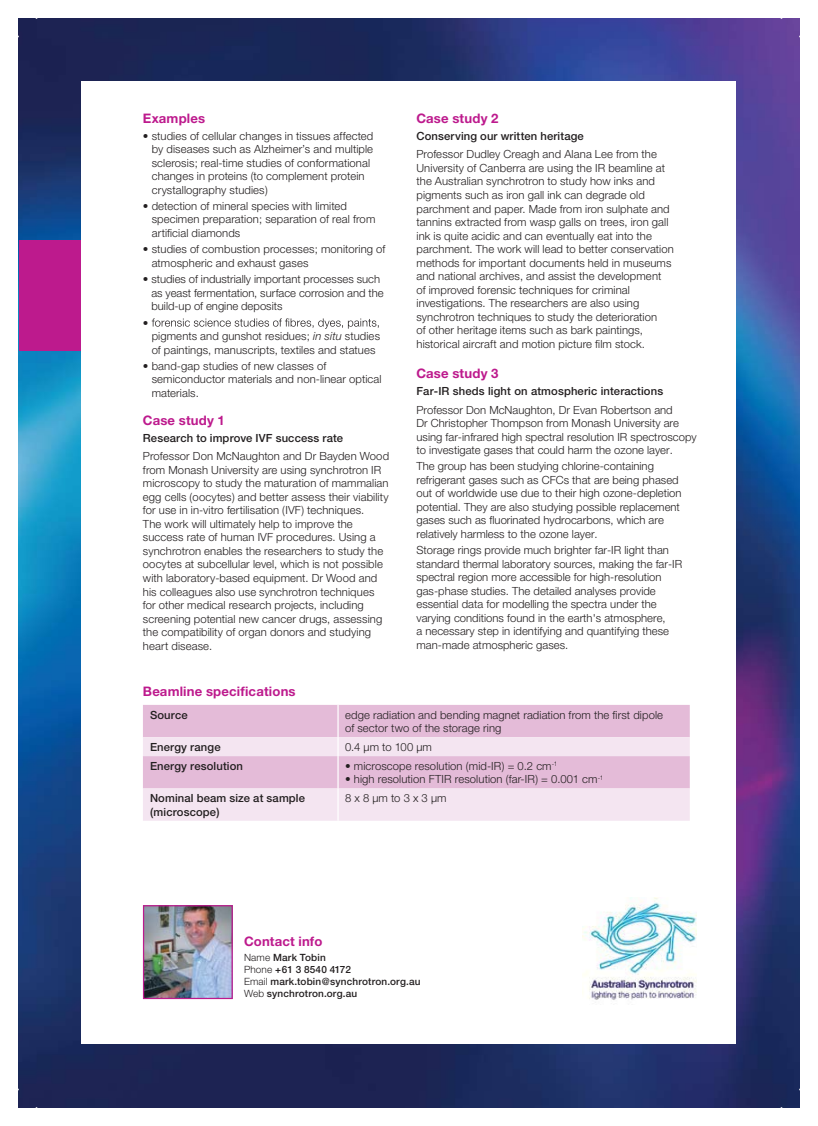
<style>
.page{position:relative;width:818px;height:1126px;background:#fff}
.page>*{position:absolute;margin:0;border:0;box-sizing:border-box;transform-origin:0 0}
.t1{font:700 13.12px "Helvetica Neue";letter-spacing:.015em;color:#bd1a8d}
.t2{font:300 11.25px/13.5px "Helvetica Neue";letter-spacing:.005em;color:#231f20}
.t3{font:500 11.25px/13.5px "Helvetica Neue";letter-spacing:.01em;color:#231f20}
.t4{font:500 10px/12px "Helvetica Neue";letter-spacing:.015em;color:#231f20}
.s1{font-style:italic}
.s2{font-weight:300}
</style>
<div class="page">
<img style="left:19px;top:19px;width:779px;height:1088px">
<div style="left:19px;top:240px;width:62px;height:110px;background:#bd1a8d"></div>
<div style="left:81px;top:81px;width:655px;height:963px;background:#fff"></div>
<svg style="left:152px;top:318px;width:226px;height:10px"></svg>
<img style="left:145px;top:907px;width:86px;height:89px">
<div style="left:143px;top:905px;width:90px;height:93px;border:1px solid #bd1a8d"></div>
<div style="left:143px;top:705px;width:546px;height:32px;background:#e4bbd8"></div>
<svg style="left:143px;top:737px;width:546px;height:83px;background:#edd4e7"></svg>
<hr style="left:337px;top:704px;width:1px;height:33px;background:#fff">
<svg style="left:337px;top:737px;width:1px;height:19px"></svg>
<hr style="left:337px;top:756px;width:1px;height:32px;background:#fff">
<hr style="left:337px;top:788px;width:1px;height:32px;background:#fff">
<img style="left:582px;top:897px;width:114px;height:103px">
<svg style="left:705px;top:1107px;width:76px;height:1px"></svg>
<p class="t1" style="left:143px;top:110px;width:64px">Examples</p>
<p class="t2" style="left:152px;top:128px;width:223px;text-indent:-9px">• studies of cellular changes in tissues affected by diseases such as Alzheimer’s and multiple sclerosis; real-time studies of conformational changes in proteins (to complement protein crystallography studies)</p>
<p class="t2" style="left:152px;top:199px;width:225px;text-indent:-9px">• detection of mineral species with limited specimen preparation; separation of real from artificial diamonds</p>
<p class="t2" style="left:152px;top:242px;width:235px;text-indent:-9px">• studies of combustion processes; monitoring of atmospheric and exhaust gases</p>
<p class="t2" style="left:151px;top:272px;width:233px;text-indent:-9px">• studies of industrially important processes such as yeast fermentation, surface corrosion and the build-up of engine deposits</p>
<p class="t2" style="left:143px;top:315px;width:7px">•</p>
<p class="t2" style="left:152px;top:329px;width:230px">pigments and gunshot residues; <span class="s1">in situ</span> studies of paintings, manuscripts, textiles and statues</p>
<p class="t2" style="left:152px;top:359px;width:231px;text-indent:-9px">• band-gap studies of new classes of semiconductor materials and non-linear optical materials.</p>
<p class="t1" style="left:143px;top:411px;width:83px">Case study 1</p>
<p class="t3" style="left:143px;top:430px;width:201px">Research to improve IVF success rate</p>
<p class="t2" style="left:143px;top:449px;width:247px">Professor Don McNaughton and Dr Bayden Wood from Monash University are using synchrotron IR microscopy to study the maturation of mammalian egg cells (oocytes) and better assess their viability for use in in-vitro fertilisation (IVF) techniques.<br>The work will ultimately help to improve the success rate of human IVF procedures. Using a synchrotron enables the researchers to study the oocytes at subcellular level, which is not possible with laboratory-based equipment. Dr Wood and his colleagues also use synchrotron techniques for other medical research projects, including screening potential new cancer drugs, assessing the compatibility of organ donors and studying heart disease.</p>
<p class="t1" style="left:416px;top:110px;width:83px">Case study 2</p>
<p class="t3" style="left:416px;top:129px;width:169px">Conserving our written heritage</p>
<p class="t2" style="left:416px;top:147px;width:259px">Professor Dudley Creagh and Alana Lee from the University of Canberra are using the IR beamline at the Australian synchrotron to study how inks and pigments such as iron gall ink can degrade old parchment and paper. Made from iron sulphate and tannins extracted from wasp galls on trees, iron gall ink is quite acidic and can eventually eat into the parchment. The work will lead to better conservation methods for important documents held in museums and national archives, and assist the development<br>of improved forensic techniques for criminal investigations. The researchers are also using synchrotron techniques to study the deterioration<br>of other heritage items such as bark paintings, historical aircraft and motion picture film stock.</p>
<p class="t1" style="left:416px;top:365px;width:83px">Case study 3</p>
<p class="t3" style="left:416px;top:384px;width:248px">Far-IR sheds light on atmospheric interactions</p>
<p class="t2" style="left:416px;top:402px;width:281px">Professor Don McNaughton, Dr Evan Robertson and<br>Dr Christopher Thompson from Monash University are using far-infrared high spectral resolution IR spectroscopy to investigate gases that could harm the ozone layer.</p>
<p class="t2" style="left:416px;top:459px;width:266px">The group has been studying chlorine-containing refrigerant gases such as CFCs that are being phased out of worldwide use due to their high ozone-depletion potential. They are also studying possible replacement gases such as fluorinated hydrocarbons, which are relatively harmless to the ozone layer.</p>
<p class="t2" style="left:416px;top:543px;width:267px">Storage rings provide much brighter far-IR light than standard thermal laboratory sources, making the far-IR spectral region more accessible for high-resolution gas-phase studies. The detailed analyses provide essential data for modelling the spectra under the varying conditions found in the earth's atmosphere,<br>a necessary step in identifying and quantifying these man-made atmospheric gases.</p>
<p class="t1" style="left:143px;top:683px;width:154px">Beamline specifications</p>
<p class="t3" style="left:150px;top:707px;width:39px">Source</p>
<p class="t2" style="left:345px;top:707px;width:319px">edge radiation and bending magnet radiation from the first dipole of sector two of the storage ring</p>
<p class="t3" style="left:150px;top:740px;width:72px">Energy range</p>
<p class="t2" style="left:345px;top:740px;width:88px">0.4 µm to 100 µm</p>
<p class="t3" style="left:150px;top:759px;width:94px">Energy resolution</p>
<p class="t2" style="left:345px;top:758px;width:214px">• microscope resolution (mid-IR) = 0.2 cm<sup>-1</sup></p>
<p class="t2" style="left:345px;top:772px;width:259px">• high resolution FTIR resolution (far-IR) = 0.001 cm<sup>-1</sup></p>
<p class="t3" style="left:150px;top:791px;width:156px">Nominal beam size at sample (microscope)</p>
<p class="t2" style="left:345px;top:791px;width:103px">8 x 8 µm to 3 x 3 µm</p>
<p class="t1" style="left:244px;top:932px;width:80px">Contact info</p>
<p class="t4" style="left:244px;top:951px;width:178px"><span class="s2">Name</span> Mark Tobin<br><span class="s2">Phone</span> +61 3 8540 4172<br><span class="s2">Email</span> mark.tobin@synchrotron.org.au<br><span class="s2">Web</span> synchrotron.org.au</p>
</div>
